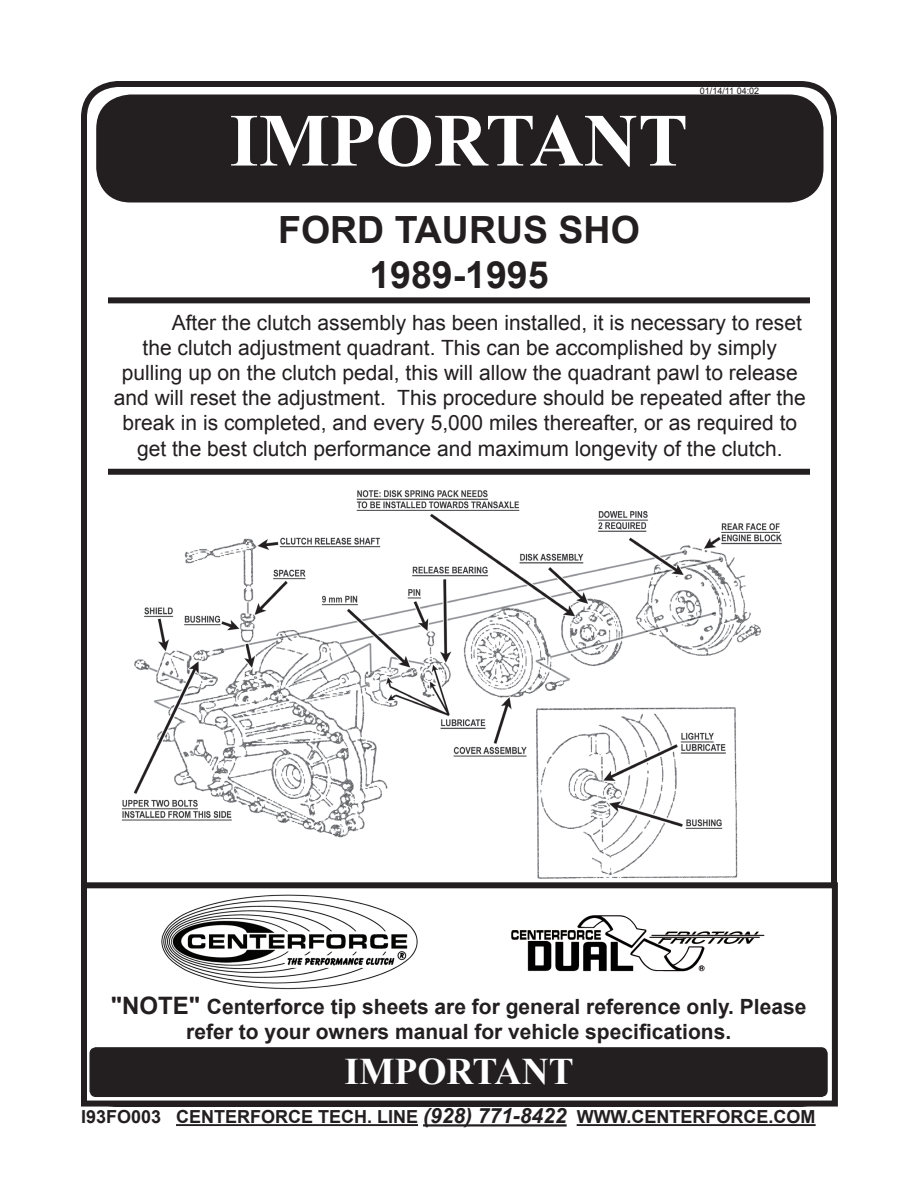
<style>
.page{position:relative;width:918px;height:1188px;background:#fff}
.page>*{position:absolute;margin:0;border:0;box-sizing:border-box;transform-origin:0 0}
.t1{font:700 75px "Times New Roman";color:#fff}
.t2{font:700 37.5px/45px "Arial";color:#231f20;text-align:center}
.t3{font:700 37.5px "Times New Roman";color:#fff}
.t4{font:21px "Arial";color:#231f20}
.t5{font:700 21px/25.2px "Arial";color:#231f20;text-align:center}
.t6{font:700 18px "Arial";color:#231f20}
.t7{font:9px "Arial";color:#231f20}
.s1{font-size:24px}
.s2{font-style:italic;font-size:21px}
</style>
<div class="page">
<img style="left:109px;top:468px;width:701px;height:411px">
<div style="left:97px;top:95px;width:726px;height:107px;background:#231f20;border-radius:34px"></div>
<div style="left:96px;top:94px;width:728px;height:108px;border:2px solid #231f20;border-radius:34px"></div>
<div style="left:81px;top:81px;width:756px;height:1026px;border:6px solid #231f20;border-radius:34px"></div>
<div style="left:108px;top:297px;width:702px;height:6px;background:#231f20"></div>
<div style="left:108px;top:469px;width:702px;height:6px;background:#231f20"></div>
<hr style="left:176px;top:1124px;width:242px;height:2px;background:#231f20">
<hr style="left:423px;top:1124px;width:144px;height:3px;background:#231f20">
<hr style="left:577px;top:1124px;width:239px;height:2px;background:#231f20">
<div style="left:84px;top:885px;width:751px;height:219px;background:#fff"></div>
<div style="left:81px;top:882px;width:757px;height:225px;border:6px solid #231f20"></div>
<img style="left:511px;top:915px;width:254px;height:57px">
<img style="left:161px;top:894px;width:257px;height:96px">
<div style="left:90px;top:1048px;width:737px;height:48px;background:#231f20;border-radius:6px"></div>
<div style="left:89px;top:1047px;width:739px;height:50px;border:1px solid #231f20;border-radius:6px"></div>
<h1 class="t1" style="left:230px;top:89px;width:460px">IMPORTANT</h1>
<p class="t7" style="left:700px;top:85px;width:61px">01/14/11 04:02</p>
<h2 class="t2" style="left:278px;top:209px;width:363px">FORD TAURUS SHO<br>1989-1995</h2>
<p class="t4" style="left:172px;top:308px;width:632px">After the clutch assembly has been installed, it is necessary to reset</p>
<p class="t4" style="left:143px;top:334px;width:636px">the clutch adjustment quadrant. This can be accomplished by simply</p>
<p class="t4" style="left:122px;top:359px;width:677px">pulling up on the clutch pedal, this will allow the quadrant pawl to release</p>
<p class="t4" style="left:114px;top:384px;width:693px">and will reset the adjustment. This procedure should be repeated after the</p>
<p class="t4" style="left:123px;top:409px;width:676px">break in is completed, and every 5,000 miles thereafter, or as required to</p>
<p class="t4" style="left:137px;top:434px;width:647px">get the best clutch performance and maximum longevity of the clutch.</p>
<p class="t5" style="left:111px;top:994px;width:697px"><span class="s1">"NOTE"</span> Centerforce tip sheets are for general reference only. Please refer to your owners manual for vehicle specifications.</p>
<h2 class="t3" style="left:345px;top:1045px;width:231px">IMPORTANT</h2>
<p class="t6" style="left:81px;top:1105px;width:736px">I93FO003 CENTERFORCE TECH. LINE <span class="s2">(928) 771-8422</span> WWW.CENTERFORCE.COM</p>
</div>
